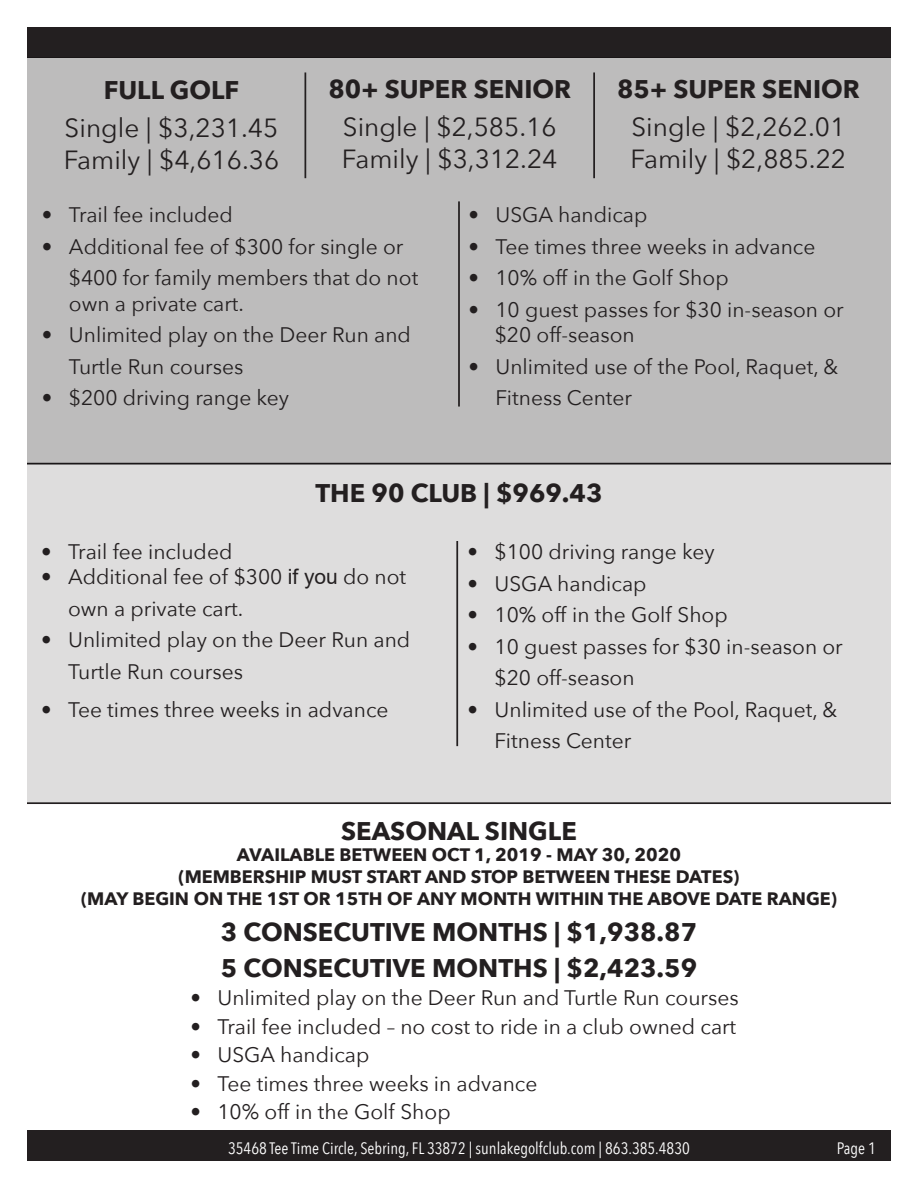
<style>
.page{position:relative;width:918px;height:1188px;background:#fff}
.page>*{position:absolute;margin:0;border:0;box-sizing:border-box;transform-origin:0 0}
.t1{font:26.25px "Avenir Next";color:#231f20}
.t2{font:700 25.5px "Avenir Next";color:#231f20}
.t3{font:21px/31.5px "Avenir Next";color:#231f20}
.t4{font:700 18px "Avenir Next";color:#231f20}
.t5{font:16.5px "Avenir Next Condensed";color:#fff}
.s1{font-family:"Arial"}
</style>
<div class="page">
<div style="left:27px;top:57px;width:864px;height:406px;background:#bdbcbc"></div>
<div style="left:27px;top:465px;width:864px;height:337px;background:#dedddd"></div>
<hr style="left:305px;top:72px;width:1px;height:106px;background:#231f20">
<hr style="left:593px;top:72px;width:2px;height:106px;background:#231f20">
<hr style="left:27px;top:463px;width:864px;height:2px;background:#231f20">
<hr style="left:27px;top:802px;width:864px;height:2px;background:#231f20">
<div style="left:27px;top:27px;width:864px;height:30px;background:#231f20"></div>
<div style="left:27px;top:1131px;width:864px;height:30px;background:#231f20"></div>
<hr style="left:458px;top:201px;width:2px;height:206px;background:#231f20">
<hr style="left:456px;top:541px;width:2px;height:205px;background:#231f20">
<p class="t2" style="left:104px;top:68px;width:137px">FULL GOLF</p>
<p class="t1" style="left:65px;top:106px;width:215px">Single | $3,231.45</p>
<p class="t1" style="left:64px;top:137px;width:217px">Family | $4,616.36</p>
<p class="t2" style="left:328px;top:67px;width:244px">80+ SUPER SENIOR</p>
<p class="t1" style="left:343px;top:105px;width:215px">Single | $2,585.16</p>
<p class="t1" style="left:342px;top:136px;width:217px">Family | $3,312.24</p>
<p class="t2" style="left:617px;top:67px;width:244px">85+ SUPER SENIOR</p>
<p class="t1" style="left:632px;top:105px;width:215px">Single | $2,262.01</p>
<p class="t1" style="left:631px;top:136px;width:217px">Family | $2,885.22</p>
<p class="t3" style="left:42px;top:198px;width:193px">• Trail fee included</p>
<p class="t3" style="left:69px;top:230px;width:351px;text-indent:-27px">• Additional fee of $300 for single or $400 for family members that do not</p>
<p class="t3" style="left:69px;top:287px;width:176px">own a private cart.</p>
<p class="t3" style="left:69px;top:318px;width:344px;text-indent:-27px">• Unlimited play on the Deer Run and<br>Turtle Run courses</p>
<p class="t3" style="left:42px;top:381px;width:249px">• $200 driving range key</p>
<p class="t3" style="left:468px;top:198px;width:181px">• USGA handicap</p>
<p class="t3" style="left:468px;top:230px;width:348px">• Tee times three weeks in advance</p>
<p class="t3" style="left:468px;top:261px;width:262px">• 10% off in the Golf Shop</p>
<p class="t3" style="left:468px;top:293px;width:377px">• 10 guest passes for $30 in-season or</p>
<p class="t3" style="left:495px;top:318px;width:142px">$20 off-season</p>
<p class="t3" style="left:495px;top:350px;width:344px;text-indent:-27px">• Unlimited use of the Pool, Raquet, &amp;<br>Fitness Center</p>
<p class="t2" style="left:315px;top:471px;width:289px">THE 90 CLUB | $969.43</p>
<p class="t3" style="left:41px;top:535px;width:193px">• Trail fee included</p>
<p class="t3" style="left:68px;top:560px;width:340px;text-indent:-27px">• Additional fee of $300 <span class="s1">if you</span> do not own a private cart.</p>
<p class="t3" style="left:68px;top:623px;width:344px;text-indent:-27px">• Unlimited play on the Deer Run and<br>Turtle Run courses</p>
<p class="t3" style="left:41px;top:693px;width:349px">• Tee times three weeks in advance</p>
<p class="t3" style="left:468px;top:535px;width:249px">• $100 driving range key</p>
<p class="t3" style="left:468px;top:567px;width:181px">• USGA handicap</p>
<p class="t3" style="left:468px;top:598px;width:262px">• 10% off in the Golf Shop</p>
<p class="t3" style="left:495px;top:630px;width:350px;text-indent:-27px">• 10 guest passes for $30 in-season or $20 off-season</p>
<p class="t3" style="left:495px;top:693px;width:344px;text-indent:-27px">• Unlimited use of the Pool, Raquet, &amp;<br>Fitness Center</p>
<p class="t2" style="left:341px;top:809px;width:237px">SEASONAL SINGLE</p>
<p class="t4" style="left:237px;top:839px;width:446px">AVAILABLE BETWEEN OCT 1, 2019 - MAY 30, 2020</p>
<p class="t4" style="left:179px;top:861px;width:562px">(MEMBERSHIP MUST START AND STOP BETWEEN THESE DATES)</p>
<p class="t4" style="left:81px;top:883px;width:757px">(MAY BEGIN ON THE 1ST OR 15TH OF ANY MONTH WITHIN THE ABOVE DATE RANGE)</p>
<p class="t2" style="left:221px;top:910px;width:478px">3 CONSECUTIVE MONTHS | $1,938.87</p>
<p class="t2" style="left:221px;top:946px;width:478px">5 CONSECUTIVE MONTHS | $2,423.59</p>
<p class="t3" style="left:190px;top:981px;width:550px">• Unlimited play on the Deer Run and Turtle Run courses</p>
<p class="t3" style="left:190px;top:1010px;width:547px">• Trail fee included – no cost to ride in a club owned cart</p>
<p class="t3" style="left:190px;top:1038px;width:181px">• USGA handicap</p>
<p class="t3" style="left:190px;top:1067px;width:348px">• Tee times three weeks in advance</p>
<p class="t3" style="left:190px;top:1095px;width:262px">• 10% off in the Golf Shop</p>
<p class="t5" style="left:228px;top:1134px;width:463px">35468 Tee Time Circle, Sebring, FL 33872 | sunlakegolfclub.com | 863.385.4830</p>
<p class="t5" style="left:837px;top:1134px;width:41px">Page 1</p>
</div>
